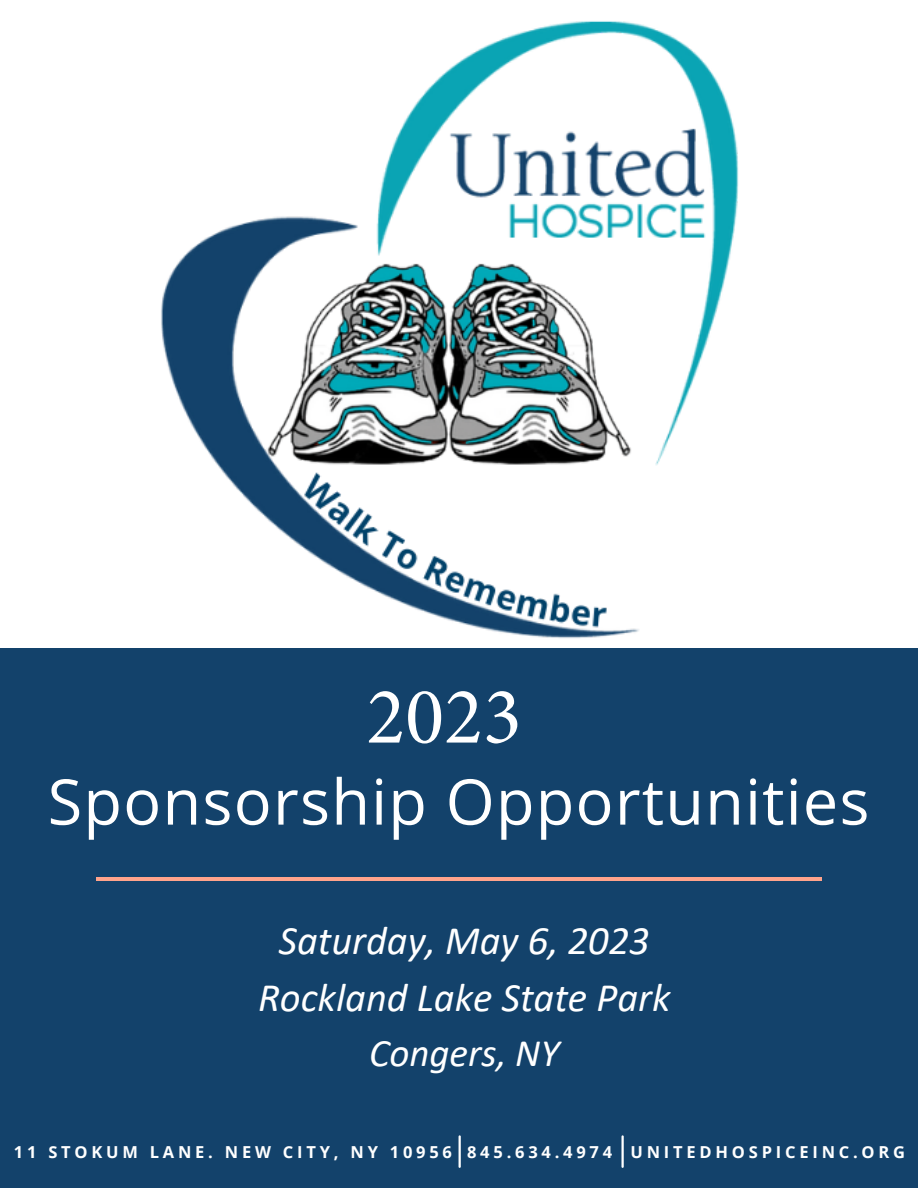
<style>
.page{position:relative;width:918px;height:1188px;background:#fff}
.page>*{position:absolute;margin:0;border:0;box-sizing:border-box;transform-origin:0 0}
.t1{font:81px "Minion Pro";color:#fff}
.t2{font:63px "Open Sans";letter-spacing:.02em;color:#fff}
.t3{font:italic 40.5px/56.4px "Calibri";color:#fff;text-align:center}
.t4{font:italic 39px "Calibri";color:#fff}
.t5{font:700 16.5px "Open Sans";letter-spacing:.23em;color:#fff}
</style>
<div class="page">
<div style="left:0;top:648px;width:918px;height:540px;background:#13426b"></div>
<hr style="left:96px;top:877px;width:726px;height:4px;background:#ffa38b">
<img style="left:161px;top:21px;width:578px;height:617px">
<hr style="left:459px;top:1136px;width:2px;height:31px;background:#fff">
<hr style="left:621px;top:1136px;width:3px;height:31px;background:#fff">
<p class="t1" style="left:366px;top:662px;width:157px">2023</p>
<p class="t2" style="left:48px;top:757px;width:823px">Sponsorship Opportunities</p>
<p class="t3" style="left:258px;top:911px;width:414px">Saturday, May 6, 2023<br>Rockland Lake State Park</p>
<p class="t4" style="left:369px;top:1026px;width:192px">Congers, NY</p>
<p class="t5" style="left:14px;top:1141px;width:440px">11 STOKUM LANE. NEW CITY, NY 10956</p>
<p class="t5" style="left:467px;top:1141px;width:147px">845.634.4974</p>
<p class="t5" style="left:630px;top:1141px;width:276px">UNITEDHOSPICEINC.ORG</p>
</div>
